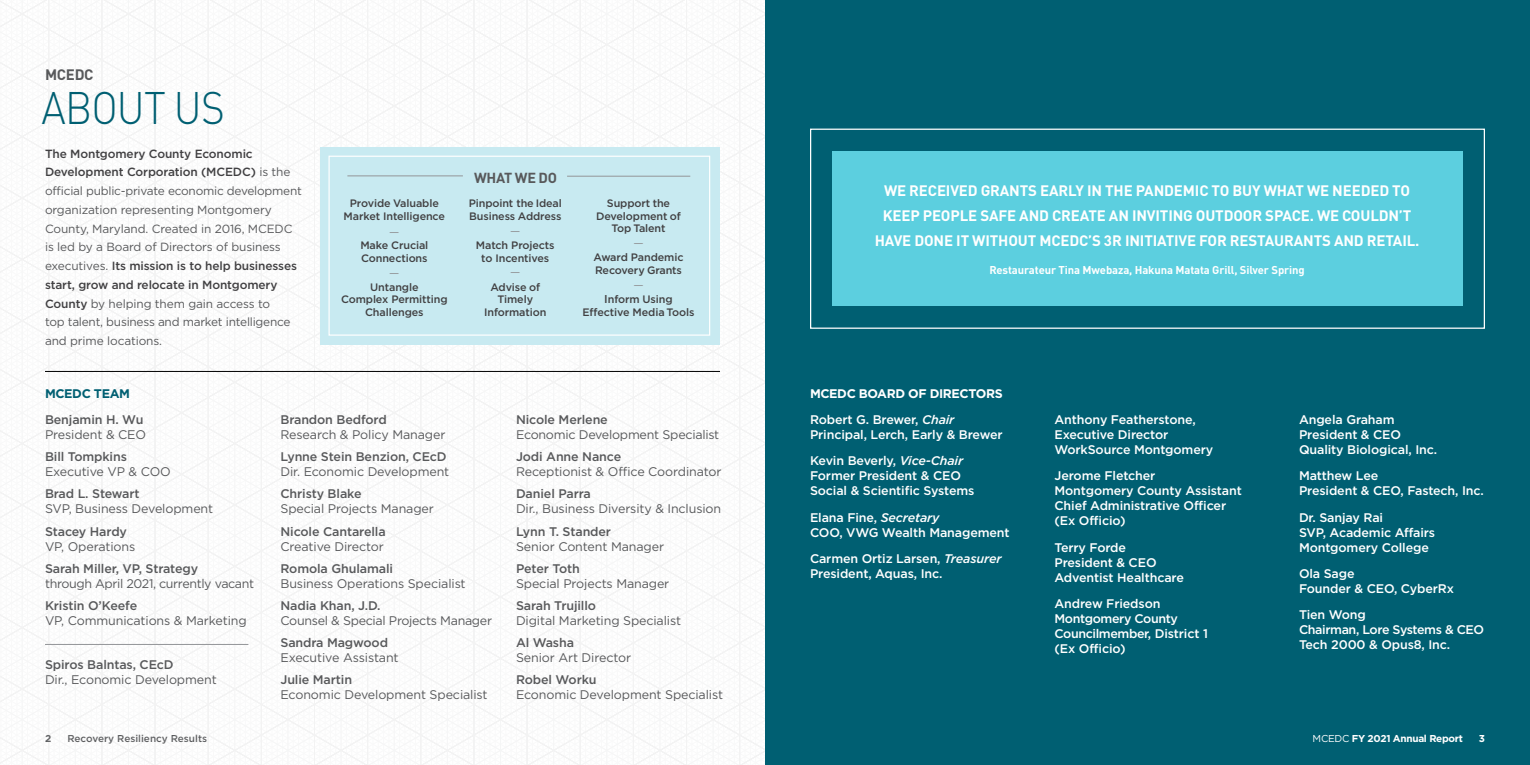
<style>
.page{position:relative;width:1530px;height:765px;background:#fff}
.page>*{position:absolute;margin:0;border:0;box-sizing:border-box;transform-origin:0 0}
.t1{font:300 45px "DIN Pro";letter-spacing:-.02em;color:#005f72;scale:.9 1}
.t2{font:700 15px/25px "DIN Pro";letter-spacing:-.01em;color:#fff;text-align:center}
.t3{font:700 15px "DIN Pro";letter-spacing:-.02em;color:#58595b}
.t4{font:700 14.38px "DIN Pro";letter-spacing:-.02em;color:#58595b}
.t5{font:500 12.5px/15px "Gotham";letter-spacing:-.01em;color:#fff}
.t6{font:12.5px "Gotham";letter-spacing:-.01em;color:#58595b}
.t7{font:500 12.5px "Gotham";letter-spacing:-.01em;color:#58595b}
.t8{font:500 12.5px/15px "Gotham";letter-spacing:-.03em;color:#fff}
.t9{font:700 12.5px/26.2px "Gotham";letter-spacing:-.03em;color:#fff}
.t10{font:12.5px "Gotham";letter-spacing:-.03em;color:#58595b}
.t11{font:700 12.5px "Gotham";letter-spacing:-.03em;color:#005f72}
.t12{font:11.88px/18.8px "Gotham";letter-spacing:-.01em;color:#58595b}
.t13{font:11.38px "Gotham";color:#939598}
.t14{font:700 11.25px "DIN Pro";letter-spacing:-.01em;color:#fff}
.t15{font:500 10.75px/12.5px "Gotham";letter-spacing:-.01em;color:#414042;text-align:center}
.t16{font:500 10px "Gotham";color:#58595b}
.t17{font:700 10px "Gotham";letter-spacing:-.03em;color:#fff}
.t18{font:700 10px "Gotham";color:#58595b}
.s1{font-weight:500;color:#414042}
.s2{font-size:11.38px}
.s3{font-weight:500}
.s4{font-weight:500;font-style:italic}
.s5{font-style:italic}
.s6{font-weight:400}
</style>
<div class="page">
<div style="left:765px;top:0;width:765px;height:765px;background:#005f72"></div>
<div style="left:832px;top:151px;width:631px;height:155px;background:#5ccfdf"></div>
<svg style="left:0;top:0;width:765px;height:765px"></svg>
<hr style="left:45px;top:371px;width:675px;height:1px;background:#000">
<div style="left:810px;top:129px;width:675px;height:200px;border:1px solid #fff"></div>
<hr style="left:45px;top:644px;width:203px;height:1px;background:#939598">
<div style="left:320px;top:148px;width:400px;height:197px;background:#c8eaf1"></div>
<div style="left:328px;top:156px;width:382px;height:180px;border:1px solid #fff"></div>
<hr style="left:347px;top:176px;width:116px;height:1px;background:#939598">
<hr style="left:567px;top:176px;width:123px;height:1px;background:#939598">
<p class="t3" style="left:45px;top:64px;width:50px">MCEDC</p>
<h1 class="t1" style="left:41px;top:78px;width:205px">ABOUT US</h1>
<p class="t12" style="left:45px;top:144px;width:258px"><span class="s1">The Montgomery County Economic Development Corporation (MCEDC)</span> is the official public-private economic development organization representing Montgomery County, Maryland. Created in 2016, MCEDC is led by a Board of Directors of business executives. <span class="s1">Its mission is to help businesses start, grow and relocate in Montgomery County</span> by helping them gain access to<br>top talent, business and market intelligence and prime locations.</p>
<p class="t15" style="left:344px;top:197px;width:103px">Provide Valuable<br>Market Intelligence</p>
<p class="t13" style="left:389px;top:225px;width:12px">—</p>
<p class="t15" style="left:360px;top:239px;width:70px;text-align:left">Make Crucial<br>Connections</p>
<p class="t13" style="left:389px;top:267px;width:12px">—</p>
<p class="t15" style="left:341px;top:280px;width:108px">Untangle<br>Complex Permitting<br>Challenges</p>
<p class="t4" style="left:474px;top:168px;width:85px">WHAT WE DO</p>
<p class="t15" style="left:469px;top:197px;width:95px;text-align:left">Pinpoint the Ideal<br>Business Address</p>
<p class="t13" style="left:510px;top:225px;width:12px">—</p>
<p class="t15" style="left:476px;top:239px;width:80px">Match Projects to Incentives</p>
<p class="t13" style="left:510px;top:266px;width:12px">—</p>
<p class="t15" style="left:484px;top:280px;width:64px">Advise of<br>Timely<br>Information</p>
<p class="t15" style="left:596px;top:197px;width:86px">Support the<br>Development of<br>Top Talent</p>
<p class="t13" style="left:633px;top:237px;width:12px">—</p>
<p class="t15" style="left:594px;top:250px;width:92px;line-height:13.4px;text-align:left">Award Pandemic<br>Recovery Grants</p>
<p class="t13" style="left:633px;top:279px;width:12px">—</p>
<p class="t15" style="left:582px;top:293px;width:114px"><span class="s2">I</span>nform Using<br>Effective Media Tools</p>
<p class="t11" style="left:45px;top:386px;width:87px">MCEDC TEAM</p>
<p class="t7" style="left:45px;top:412px;width:100px">Benjamin H. Wu</p>
<p class="t6" style="left:45px;top:428px;width:103px">President &amp; CEO</p>
<p class="t7" style="left:45px;top:450px;width:83px">Bill Tompkins</p>
<p class="t6" style="left:45px;top:465px;width:127px">Executive VP &amp; COO</p>
<p class="t7" style="left:45px;top:487px;width:96px">Brad L. Stewart</p>
<p class="t6" style="left:45px;top:502px;width:170px">SVP, Business Development</p>
<p class="t7" style="left:45px;top:524px;width:84px">Stacey Hardy</p>
<p class="t6" style="left:45px;top:539px;width:92px">VP, Operations</p>
<p class="t7" style="left:45px;top:561px;width:155px">Sarah Miller, VP, Strategy</p>
<p class="t10" style="left:45px;top:576px;width:211px">through April 2021, currently vacant</p>
<p class="t7" style="left:45px;top:598px;width:94px">Kristin O’Keefe</p>
<p class="t6" style="left:45px;top:614px;width:203px">VP, Communications &amp; Marketing</p>
<p class="t7" style="left:45px;top:658px;width:130px">Spiros Balntas, CEcD</p>
<p class="t6" style="left:45px;top:673px;width:173px">Dir., Economic Development</p>
<p class="t18" style="left:45px;top:733px;width:8px">2</p>
<p class="t16" style="left:67px;top:733px;width:141px">Recovery Resiliency Results</p>
<p class="t7" style="left:280px;top:412px;width:108px">Brandon Bedford</p>
<p class="t6" style="left:280px;top:428px;width:166px">Research &amp; Policy Manager</p>
<p class="t7" style="left:280px;top:450px;width:168px">Lynne Stein Benzion, CEcD</p>
<p class="t6" style="left:280px;top:465px;width:170px">Dir. Economic Development</p>
<p class="t7" style="left:280px;top:487px;width:83px">Christy Blake</p>
<p class="t6" style="left:280px;top:502px;width:155px">Special Projects Manager</p>
<p class="t7" style="left:280px;top:524px;width:107px">Nicole Cantarella</p>
<p class="t6" style="left:280px;top:539px;width:105px">Creative Director</p>
<p class="t7" style="left:280px;top:561px;width:114px">Romola Ghulamali</p>
<p class="t6" style="left:280px;top:576px;width:187px">Business Operations Specialist</p>
<p class="t7" style="left:280px;top:598px;width:102px">Nadia Khan, J.D.</p>
<p class="t6" style="left:280px;top:614px;width:213px">Counsel &amp; Special Projects Manager</p>
<p class="t7" style="left:280px;top:636px;width:109px">Sandra Magwood</p>
<p class="t6" style="left:280px;top:651px;width:120px">Executive Assistant</p>
<p class="t7" style="left:280px;top:673px;width:73px">Julie Martin</p>
<p class="t6" style="left:280px;top:688px;width:209px">Economic Development Specialist</p>
<p class="t7" style="left:516px;top:412px;width:93px">Nicole Merlene</p>
<p class="t6" style="left:516px;top:428px;width:205px">Economic Development Specialist</p>
<p class="t7" style="left:516px;top:450px;width:107px">Jodi Anne Nance</p>
<p class="t6" style="left:516px;top:465px;width:207px">Receptionist &amp; Office Coordinator</p>
<p class="t7" style="left:516px;top:487px;width:76px">Daniel Parra</p>
<p class="t6" style="left:516px;top:502px;width:207px">Dir., Business Diversity &amp; Inclusion</p>
<p class="t7" style="left:516px;top:524px;width:97px">Lynn T. Stander</p>
<p class="t6" style="left:516px;top:539px;width:150px">Senior Content Manager</p>
<p class="t7" style="left:516px;top:561px;width:65px">Peter Toth</p>
<p class="t6" style="left:516px;top:576px;width:155px">Special Projects Manager</p>
<p class="t7" style="left:516px;top:598px;width:82px">Sarah Trujillo</p>
<p class="t6" style="left:516px;top:614px;width:167px">Digital Marketing Specialist</p>
<p class="t7" style="left:516px;top:636px;width:60px">Al Washa</p>
<p class="t6" style="left:516px;top:651px;width:117px">Senior Art Director</p>
<p class="t7" style="left:516px;top:673px;width:82px">Robel Worku</p>
<p class="t6" style="left:516px;top:688px;width:209px">Economic Development Specialist</p>
<p class="t2" style="left:875px;top:178px;width:546px">WE RECEIVED GRANTS EARLY IN THE PANDEMIC TO BUY WHAT WE NEEDED TO<br>KEEP PEOPLE SAFE AND CREATE AN INVITING OUTDOOR SPACE. WE COULDN’T<br>HAVE DONE IT WITHOUT MCEDC’S 3R INITIATIVE FOR RESTAURANTS AND RETAIL.</p>
<p class="t14" style="left:989px;top:262px;width:317px">Restaurateur Tina Mwebaza, Hakuna Matata Grill, Silver Spring</p>
<p class="t9" style="left:810px;top:380px;width:194px">MCEDC BOARD OF DIRECTORS<br><span class="s3">Robert G. Brewer,</span> <span class="s4">Chair</span></p>
<p class="t5" style="left:810px;top:421px;width:194px;line-height:26.2px">Principal, Lerch, Early &amp; Brewer<br>Kevin Beverly, <span class="s5">Vice-Chair</span></p>
<p class="t5" style="left:810px;top:468px;width:166px">Former President &amp; CEO<br>Social &amp; Scientific Systems</p>
<p class="t5" style="left:810px;top:509px;width:201px">Elana Fine, <span class="s5">Secretary<br></span>COO, VWG Wealth Management</p>
<p class="t5" style="left:810px;top:551px;width:193px">Carmen Ortiz Larsen, <span class="s5">Treasurer<br></span>President, Aquas, Inc.</p>
<p class="t5" style="left:1054px;top:412px;width:160px">Anthony Featherstone,<br>Executive Director<br>WorkSource Montgomery</p>
<p class="t5" style="left:1054px;top:468px;width:189px">Jerome Fletcher<br>Montgomery County Assistant<br>Chief Administrative Officer (Ex Officio)</p>
<p class="t5" style="left:1055px;top:539px;width:131px">Terry Forde<br>President &amp; CEO<br>Adventist Healthcare</p>
<p class="t8" style="left:1055px;top:596px;width:155px">Andrew Friedson<br>Montgomery County<br>Councilmember, District 1 (Ex Officio)</p>
<p class="t5" style="left:1299px;top:412px;width:140px">Angela Graham<br>President &amp; CEO<br>Quality Biological, Inc.</p>
<p class="t5" style="left:1299px;top:468px;width:186px">Matthew Lee<br>President &amp; CEO, Fastech, Inc.</p>
<p class="t5" style="left:1299px;top:509px;width:138px">Dr. Sanjay Rai<br>SVP, Academic Affairs<br>Montgomery College</p>
<p class="t5" style="left:1299px;top:566px;width:157px">Ola Sage<br>Founder &amp; CEO, CyberRx</p>
<p class="t8" style="left:1299px;top:607px;width:187px">Tien Wong<br>Chairman, Lore Systems &amp; CEO<br>Tech 2000 &amp; Opus8, Inc.</p>
<p class="t17" style="left:1313px;top:733px;width:152px"><span class="s6">MCEDC</span> FY 2021 Annual Report</p>
<p class="t17" style="left:1479px;top:733px;width:8px">3</p>
</div>
